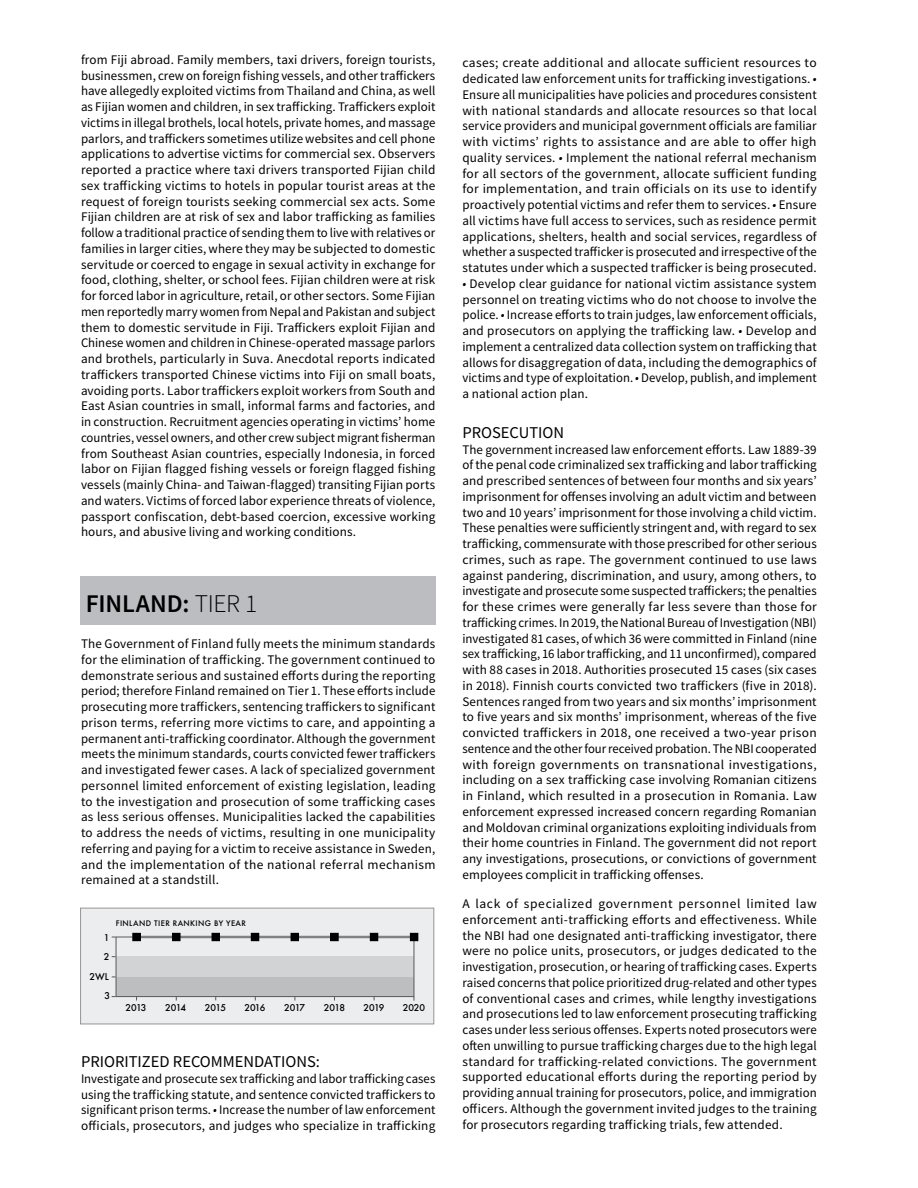
<style>
.page{position:relative;width:918px;height:1188px;background:#fff}
.page>*{position:absolute;margin:0;border:0;box-sizing:border-box;transform-origin:0 0}
.t1{font:600 25.5px "Source Sans Pro";letter-spacing:-.005em;color:#000}
.t2{font:16.5px "Source Sans Pro";color:#000}
.t3{font:13.2px/15.8px "Source Sans Pro";letter-spacing:.01em;color:#000;text-align:justify}
.t4{font:500 9.15px "Futura";letter-spacing:-.075em;color:#000}
.t5{font:500 7.5px "Futura";letter-spacing:.05em;color:#000}
.s1{font-weight:300}
.s2{font-style:italic}
</style>
<div class="page">
<div style="left:80px;top:577px;width:355px;height:48px;background:#bbbdc0"></div>
<div style="left:81px;top:908px;width:353px;height:116px;background:#ecedee"></div>
<div style="left:80px;top:908px;width:354px;height:116px;border:1px solid #949597"></div>
<div style="left:116px;top:976px;width:298px;height:21px;background:#bcbec0"></div>
<div style="left:116px;top:957px;width:298px;height:20px;background:#d1d3d4"></div>
<div style="left:116px;top:937px;width:298px;height:60px;border:1px solid #585a5c"></div>
<hr style="left:136px;top:936px;width:278px;height:2px;background:#808284">
<div style="left:133px;top:933px;width:7px;height:8px;background:#000"></div>
<div style="left:132px;top:933px;width:9px;height:8px;border:1px solid #000"></div>
<div style="left:173px;top:933px;width:7px;height:8px;background:#000"></div>
<div style="left:172px;top:933px;width:8px;height:8px;border:1px solid #000"></div>
<div style="left:212px;top:933px;width:7px;height:8px;background:#000"></div>
<div style="left:212px;top:933px;width:8px;height:8px;border:1px solid #000"></div>
<div style="left:251px;top:933px;width:8px;height:8px;background:#000"></div>
<div style="left:291px;top:933px;width:8px;height:8px;background:#000"></div>
<div style="left:331px;top:933px;width:7px;height:8px;background:#000"></div>
<div style="left:330px;top:933px;width:9px;height:8px;border:1px solid #000"></div>
<div style="left:370px;top:933px;width:8px;height:8px;background:#000"></div>
<div style="left:410px;top:933px;width:8px;height:8px;background:#000"></div>
<p class="t3" style="left:81px;top:52px;width:356px">from Fiji abroad. Family members, taxi drivers, foreign tourists, businessmen, crew on foreign fishing vessels, and other traffickers have allegedly exploited victims from Thailand and China, as well as Fijian women and children, in sex trafficking. Traffickers exploit victims in illegal brothels, local hotels, private homes, and massage parlors, and traffickers sometimes utilize websites and cell phone applications to advertise victims for commercial sex. Observers reported a practice where taxi drivers transported Fijian child sex trafficking victims to hotels in popular tourist areas at the request of foreign tourists seeking commercial sex acts. Some Fijian children are at risk of sex and labor trafficking as families follow a traditional practice of sending them to live with relatives or families in larger cities, where they may be subjected to domestic servitude or coerced to engage in sexual activity in exchange for food, clothing, shelter, or school fees. Fijian children were at risk for forced labor in agriculture, retail, or other sectors. Some Fijian men reportedly marry women from Nepal and Pakistan and subject them to domestic servitude in Fiji. Traffickers exploit Fijian and Chinese women and children in Chinese-operated massage parlors and brothels, particularly in Suva. Anecdotal reports indicated traffickers transported Chinese victims into Fiji on small boats, avoiding ports. Labor traffickers exploit workers from South and East Asian countries in small, informal farms and factories, and in construction. Recruitment agencies operating in victims’ home countries, vessel owners, and other crew subject migrant fisherman from Southeast Asian countries, especially Indonesia, in forced labor on Fijian flagged fishing vessels or foreign flagged fishing vessels (mainly China- and Taiwan-flagged) transiting Fijian ports and waters. Victims of forced labor experience threats of violence, passport confiscation, debt-based coercion, excessive working hours, and abusive living and working conditions.</p>
<h1 class="t1" style="left:86px;top:587px;width:173px">FINLAND: <span class="s1">TIER 1</span></h1>
<p class="t3" style="left:81px;top:636px;width:356px">The Government of Finland fully meets the minimum standards for the elimination of trafficking. The government continued to demonstrate serious and sustained efforts during the reporting period; therefore Finland remained on Tier 1. These efforts include prosecuting more traffickers, sentencing traffickers to significant prison terms, referring more victims to care, and appointing a permanent anti-trafficking coordinator. Although the government meets the minimum standards, courts convicted fewer traffickers and investigated fewer cases. A lack of specialized government personnel limited enforcement of existing legislation, leading to the investigation and prosecution of some trafficking cases as less serious offenses. Municipalities lacked the capabilities to address the needs of victims, resulting in one municipality referring and paying for a victim to receive assistance in Sweden, and the implementation of the national referral mechanism remained at a standstill.</p>
<p class="t5" style="left:116px;top:919px;width:132px">FINLAND TIER RANKING BY YEAR</p>
<p class="t4" style="left:104px;top:932px;width:7px">1</p>
<p class="t4" style="left:104px;top:951px;width:7px">2</p>
<p class="t4" style="left:89px;top:970px;width:21px">2WL</p>
<p class="t4" style="left:104px;top:990px;width:7px">3</p>
<p class="t4" style="left:125px;top:1002px;width:23px">2013</p>
<p class="t4" style="left:165px;top:1002px;width:23px">2014</p>
<p class="t4" style="left:205px;top:1002px;width:23px">2015</p>
<p class="t4" style="left:244px;top:1002px;width:22px">2016</p>
<p class="t4" style="left:284px;top:1002px;width:22px">2017</p>
<p class="t4" style="left:324px;top:1002px;width:23px">2018</p>
<p class="t4" style="left:364px;top:1002px;width:23px">2019</p>
<p class="t4" style="left:403px;top:1002px;width:24px">2020</p>
<p class="t2" style="left:81px;top:1051px;width:241px">PRIORITIZED RECOMMENDATIONS:</p>
<p class="t3" style="left:81px;top:1071px;width:356px">Investigate and prosecute sex trafficking and labor trafficking cases using the trafficking statute, and sentence convicted traffickers to significant prison terms. <span class="s2">•</span> Increase the number of law enforcement officials, prosecutors, and judges who specialize in trafficking</p>
<p class="t3" style="left:462px;top:55px;width:356px">cases; create additional and allocate sufficient resources to dedicated law enforcement units for trafficking investigations. <span class="s2">• </span>Ensure all municipalities have policies and procedures consistent with national standards and allocate resources so that local service providers and municipal government officials are familiar with victims’ rights to assistance and are able to offer high quality services. <span class="s2">•</span> Implement the national referral mechanism for all sectors of the government, allocate sufficient funding for implementation, and train officials on its use to identify proactively potential victims and refer them to services. <span class="s2">•</span> Ensure all victims have full access to services, such as residence permit applications, shelters, health and social services, regardless of whether a suspected trafficker is prosecuted and irrespective of the statutes under which a suspected trafficker is being prosecuted.</p>
<p class="t3" style="left:462px;top:276px;width:356px"><span class="s2">•</span> Develop clear guidance for national victim assistance system personnel on treating victims who do not choose to involve the police. <span class="s2">•</span> Increase efforts to train judges, law enforcement officials, and prosecutors on applying the trafficking law. <span class="s2">•</span> Develop and implement a centralized data collection system on trafficking that allows for disaggregation of data, including the demographics of victims and type of exploitation. <span class="s2">•</span> Develop, publish, and implement a national action plan.</p>
<p class="t2" style="left:462px;top:422px;width:103px">PROSECUTION</p>
<p class="t3" style="left:462px;top:441px;width:356px">The government increased law enforcement efforts. Law 1889-39 of the penal code criminalized sex trafficking and labor trafficking and prescribed sentences of between four months and six years’ imprisonment for offenses involving an adult victim and between two and 10 years’ imprisonment for those involving a child victim.<br>These penalties were sufficiently stringent and, with regard to sex trafficking, commensurate with those prescribed for other serious crimes, such as rape. The government continued to use laws against pandering, discrimination, and usury, among others, to investigate and prosecute some suspected traffickers; the penalties for these crimes were generally far less severe than those for trafficking crimes. In 2019, the National Bureau of Investigation (NBI) investigated 81 cases, of which 36 were committed in Finland (nine sex trafficking, 16 labor trafficking, and 11 unconfirmed), compared with 88 cases in 2018. Authorities prosecuted 15 cases (six cases in 2018). Finnish courts convicted two traffickers (five in 2018).<br>Sentences ranged from two years and six months’ imprisonment to five years and six months’ imprisonment, whereas of the five convicted traffickers in 2018, one received a two-year prison sentence and the other four received probation. The NBI cooperated with foreign governments on transnational investigations, including on a sex trafficking case involving Romanian citizens in Finland, which resulted in a prosecution in Romania. Law enforcement expressed increased concern regarding Romanian and Moldovan criminal organizations exploiting individuals from their home countries in Finland. The government did not report any investigations, prosecutions, or convictions of government employees complicit in trafficking offenses.</p>
<p class="t3" style="left:462px;top:896px;width:356px">A lack of specialized government personnel limited law enforcement anti-trafficking efforts and effectiveness. While the NBI had one designated anti-trafficking investigator, there were no police units, prosecutors, or judges dedicated to the investigation, prosecution, or hearing of trafficking cases. Experts raised concerns that police prioritized drug-related and other types of conventional cases and crimes, while lengthy investigations and prosecutions led to law enforcement prosecuting trafficking cases under less serious offenses. Experts noted prosecutors were often unwilling to pursue trafficking charges due to the high legal standard for trafficking-related convictions. The government supported educational efforts during the reporting period by providing annual training for prosecutors, police, and immigration officers. Although the government invited judges to the training for prosecutors regarding trafficking trials, few attended.</p>
</div>
